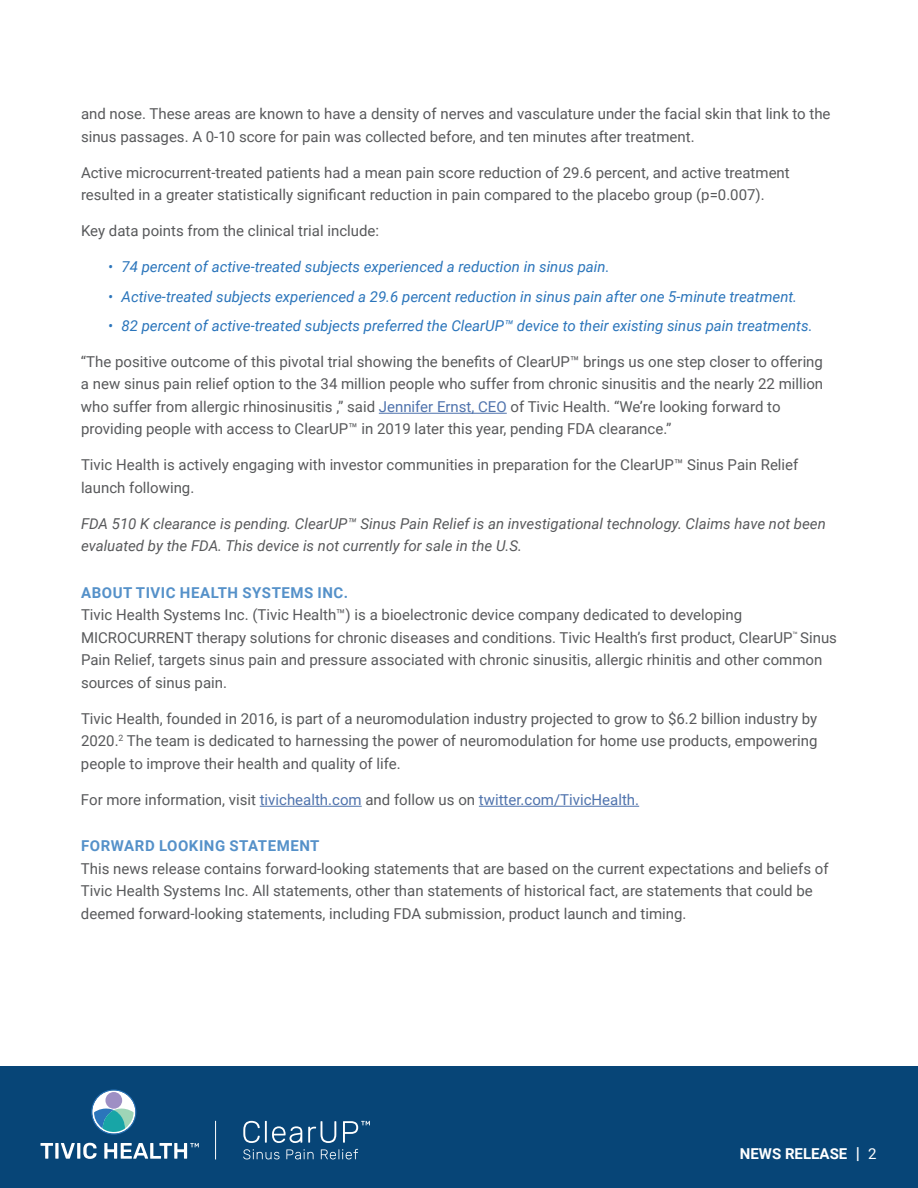
<style>
.page{position:relative;width:918px;height:1188px;background:#fff}
.page>*{position:absolute;margin:0;border:0;box-sizing:border-box;transform-origin:0 0}
.t1{font:700 16.5px "Roboto";color:#fff}
.t2{font:15px/22.5px "Roboto";color:#58595b}
.t3{font:italic 15px "Roboto";color:#2b75bb}
.t4{font:italic 15px/22.5px "Roboto";color:#58595b}
.t5{font:15px "Roboto";color:#4f73ad}
.t6{font:700 15px "Roboto";letter-spacing:.035em;color:#5591c9}
.t7{font:700 15px "Roboto";color:#fff}
.s1{color:#4f73ad}
.s2{color:#58595b}
.s3{font-weight:400;font-size:15px}
</style>
<div class="page">
<div style="left:0;top:1066px;width:918px;height:122px;background:#074577"></div>
<svg style="left:243px;top:1121px;width:59px;height:22px"></svg>
<svg style="left:308px;top:1121px;width:28px;height:22px"></svg>
<svg style="left:243px;top:1149px;width:37px;height:10px"></svg>
<svg style="left:286px;top:1149px;width:28px;height:10px"></svg>
<svg style="left:321px;top:1149px;width:37px;height:10px"></svg>
<svg style="left:343px;top:1121px;width:27px;height:22px"></svg>
<hr style="left:215px;top:1121px;width:1px;height:38px;background:#fff">
<svg style="left:91px;top:1090px;width:45px;height:45px"></svg>
<svg style="left:41px;top:1143px;width:56px;height:16px"></svg>
<svg style="left:104px;top:1143px;width:95px;height:16px"></svg>
<hr style="left:379px;top:413px;width:128px;height:1px;background:#4f73ad">
<hr style="left:260px;top:806px;width:102px;height:1px;background:#4f73ad">
<hr style="left:479px;top:806px;width:160px;height:1px;background:#4f73ad">
<p class="t2" style="left:81px;top:102px;width:751px">and nose. These areas are known to have a density of nerves and vasculature under the facial skin that link to the sinus passages. A 0-10 score for pain was collected before, and ten minutes after treatment.</p>
<p class="t2" style="left:81px;top:161px;width:710px">Active microcurrent-treated patients had a mean pain score reduction of 29.6 percent, and active treatment resulted in a greater statistically significant reduction in pain compared to the placebo group (p=0.007).</p>
<p class="t2" style="left:81px;top:219px;width:300px">Key data points from the clinical trial include:</p>
<p class="t3" style="left:108px;top:256px;width:503px">• 74 percent of active-treated subjects experienced a reduction in sinus pain.</p>
<p class="t3" style="left:108px;top:286px;width:691px">• Active-treated subjects experienced a 29.6 percent reduction in sinus pain after one 5-minute treatment.</p>
<p class="t3" style="left:108px;top:315px;width:706px">• 82 percent of active-treated subjects preferred the ClearUP™ device to their existing sinus pain treatments.</p>
<p class="t2" style="left:81px;top:350px;width:744px">“The positive outcome of this pivotal trial showing the benefits of ClearUP™ brings us one step closer to offering a new sinus pain relief option to the 34 million people who suffer from chronic sinusitis and the nearly 22 million who suffer from allergic rhinosinusitis ,” said <span class="s1">Jennifer Ernst, CEO</span> of Tivic Health. “We’re looking forward to providing people with access to ClearUP™ in 2019 later this year, pending FDA clearance.”</p>
<p class="t2" style="left:81px;top:453px;width:719px">Tivic Health is actively engaging with investor communities in preparation for the ClearUP™ Sinus Pain Relief launch following.</p>
<p class="t4" style="left:81px;top:512px;width:746px">FDA 510 K clearance is pending. ClearUP™ Sinus Pain Relief is an investigational technology. Claims have not been evaluated by the FDA. This device is not currently for sale in the U.S.</p>
<p class="t6" style="left:81px;top:582px;width:268px">ABOUT TIVIC HEALTH SYSTEMS INC.</p>
<p class="t2" style="left:81px;top:603px;width:758px">Tivic Health Systems Inc. (Tivic Health™) is a bioelectronic device company dedicated to developing MICROCURRENT therapy solutions for chronic diseases and conditions. Tivic Health’s first product, ClearUP<sup>™</sup> Sinus Pain Relief, targets sinus pain and pressure associated with chronic sinusitis, allergic rhinitis and other common sources of sinus pain.</p>
<p class="t2" style="left:81px;top:707px;width:738px;text-align:justify">Tivic Health, founded in 2016, is part of a neuromodulation industry projected to grow to $6.2 billion industry by 2020.<sup>2</sup> The team is dedicated to harnessing the power of neuromodulation for home use products, empowering people to improve their health and quality of life.</p>
<p class="t5" style="left:81px;top:789px;width:560px"><span class="s2">For more information, visit</span> tivichealth.com <span class="s2">and follow us on</span> twitter.com/TivicHealth.</p>
<p class="t6" style="left:81px;top:835px;width:240px">FORWARD LOOKING STATEMENT</p>
<p class="t2" style="left:81px;top:857px;width:749px">This news release contains forward-looking statements that are based on the current expectations and beliefs of<br>Tivic Health Systems Inc. All statements, other than statements of historical fact, are statements that could be deemed forward-looking statements, including FDA submission, product launch and timing.</p>
<p class="t7" style="left:740px;top:1143px;width:109px">NEWS RELEASE</p>
<p class="t1" style="left:856px;top:1142px;width:22px">| <span class="s3">2</span></p>
</div>
